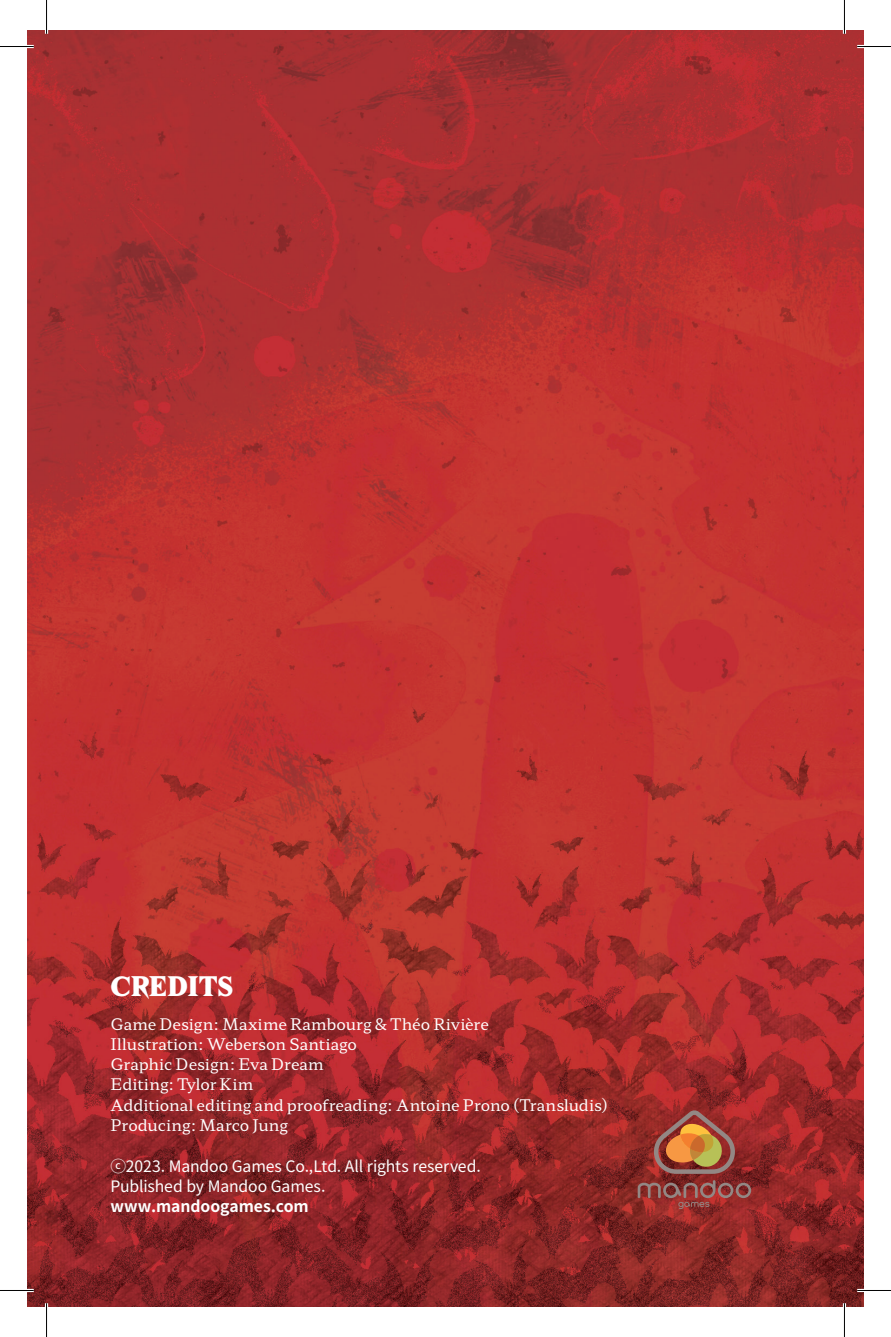
<style>
.page{position:relative;width:891px;height:1337px;background:#fff}
.page>*{position:absolute;margin:0;border:0;box-sizing:border-box;transform-origin:0 0}
.t1{font:29.25px "American Frights";letter-spacing:-.025em;color:#fff}
.t2{font:15.75px/20.2px "Hahmlet";color:#fff}
.t3{font:15.75px/20.2px "Noto Sans KR";letter-spacing:-.01em;color:#fff}
.t4{font:700 15.75px "Noto Sans KR";letter-spacing:-.005em;color:#fff}
</style>
<div class="page">
<img style="left:27px;top:31px;width:836px;height:1275px">
<svg style="left:637px;top:1180px;width:114px;height:29px;background:#913e3c"></svg>
<svg style="left:652px;top:1110px;width:84px;height:64px;background:#a85e3e"></svg>
<hr style="left:0;top:45px;width:34px;height:3px;background:#fff">
<hr style="left:857px;top:45px;width:33px;height:3px;background:#fff">
<hr style="left:0;top:1289px;width:34px;height:3px;background:#fff">
<hr style="left:857px;top:1289px;width:33px;height:3px;background:#fff">
<hr style="left:45px;top:0;width:3px;height:34px;background:#fff">
<hr style="left:45px;top:1303px;width:3px;height:34px;background:#fff">
<hr style="left:842px;top:0;width:3px;height:34px;background:#fff">
<hr style="left:842px;top:1303px;width:3px;height:34px;background:#fff">
<hr style="left:0;top:46px;width:34px;height:1px;background:#000">
<hr style="left:857px;top:46px;width:33px;height:1px;background:#000">
<hr style="left:0;top:1290px;width:34px;height:1px;background:#000">
<hr style="left:857px;top:1290px;width:33px;height:1px;background:#000">
<hr style="left:46px;top:0;width:1px;height:34px;background:#000">
<hr style="left:46px;top:1303px;width:1px;height:34px;background:#000">
<hr style="left:843px;top:0;width:1px;height:34px;background:#000">
<hr style="left:843px;top:1303px;width:1px;height:34px;background:#000">
<h1 class="t1" style="left:110px;top:966px;width:125px">CREDITS</h1>
<p class="t2" style="left:110px;top:1013px;width:499px">Game Design: Maxime Rambourg &amp; Théo Rivière<br>Illustration: Weberson Santiago<br>Graphic Design: Eva Dream<br>Editing: Tylor Kim<br>Additional editing and proofreading: Antoine Prono (Transludis)<br>Producing: Marco Jung</p>
<p class="t3" style="left:110px;top:1156px;width:372px">ⓒ2023. Mandoo Games Co.,Ltd. All rights reserved.<br>Published by Mandoo Games.</p>
<p class="t4" style="left:110px;top:1197px;width:200px">www.mandoogames.com</p>
</div>
